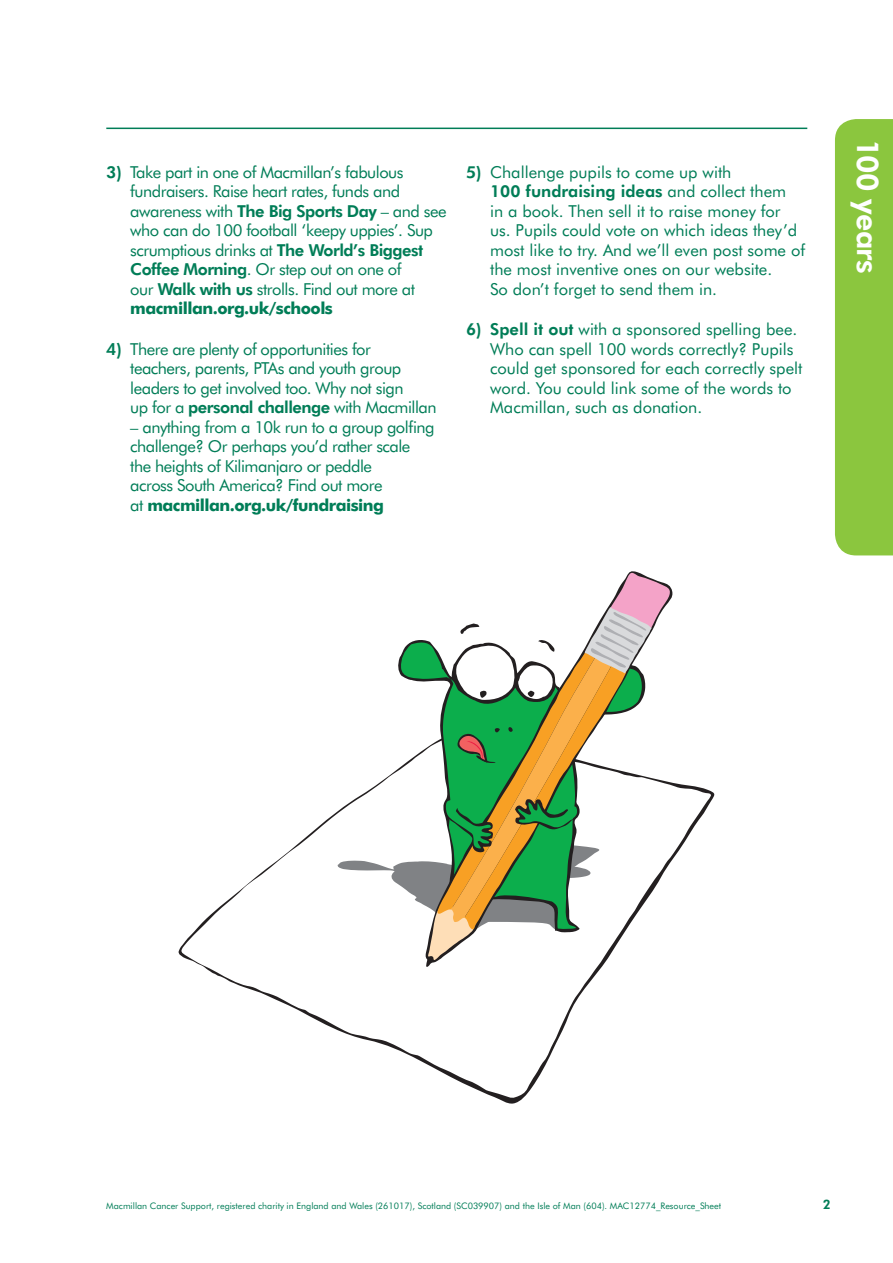
<style>
.page{position:relative;width:893px;height:1263px;background:#fff}
.page>*{position:absolute;margin:0;border:0;box-sizing:border-box;transform-origin:0 0}
.t1{font:800 30px "Futura BT";letter-spacing:-.015em;color:#fff}
.t2{font:16.5px/19.5px "Futura BT";letter-spacing:-.03em;color:#007d57}
.t3{font:16.5px/19.5px "Futura BT";color:#007d57}
.t4{font:800 13.05px "Futura BT";color:#007d57}
.t5{font:9px "Futura BT";color:#007d57}
.s1{font-weight:800}
.s2{font-weight:700}
</style>
<div class="page">
<div style="left:835px;top:119px;width:58px;height:436px;background:#8bc63e"></div>
<hr style="left:106px;top:128px;width:701px;height:1px;background:#007d57">
<svg style="left:180px;top:783px;width:531px;height:315px"></svg>
<svg style="left:425px;top:591px;width:249px;height:377px"></svg>
<svg style="left:337px;top:571px;width:335px;height:389px"></svg>
<svg style="left:446px;top:994px;width:5px;height:10px"></svg>
<svg style="left:424px;top:985px;width:6px;height:7px"></svg>
<svg style="left:490px;top:1003px;width:15px;height:24px"></svg>
<p class="t2" style="left:130px;top:162px;width:318px;text-indent:-24px"><span class="s1">3)</span> Take part in one of Macmillan’s fabulous fundraisers. Raise heart rates, funds and awareness with <span class="s1">The Big Sports Day</span> – and see who can do 100 football ‘keepy uppies’. Sup scrumptious drinks at <span class="s1">The World’s Biggest Coffee Morning</span>. Or step out on one of<br>our <span class="s1">Walk with us</span> strolls. Find out more at <span class="s2">macmillan.org.uk/schools</span></p>
<p class="t2" style="left:130px;top:339px;width:308px;text-indent:-24px"><span class="s1">4)</span> There are plenty of opportunities for<br>teachers, parents, PTAs and youth group leaders to get involved too. Why not sign<br>up for a <span class="s1">personal challenge</span> with Macmillan</p>
<p class="t2" style="left:130px;top:417px;width:306px">– anything from a 10k run to a group golfing challenge? Or perhaps you’d rather scale the heights of Kilimanjaro or peddle<br>across South America? Find out more<br>at <span class="s2">macmillan.org.uk/fundraising</span></p>
<p class="t3" style="left:490px;top:162px;width:316px;text-indent:-24px"><span class="s1">5)</span> Challenge pupils to come up with<br><span class="s1">100 fundraising ideas</span> and collect them<br>in a book. Then sell it to raise money for us. Pupils could vote on which ideas they’d most like to try. And we’ll even post some of the most inventive ones on our website.<br>So don’t forget to send them in.</p>
<p class="t3" style="left:490px;top:320px;width:314px;text-indent:-24px"><span class="s1">6) Spell it out</span> with a sponsored spelling bee.<br>Who can spell 100 words correctly? Pupils could get sponsored for each correctly spelt word. You could link some of the words to Macmillan, such as donation.</p>
<h1 class="t1" style="left:886px;top:139px;width:137px;rotate:90deg">100 years</h1>
<p class="t5" style="left:106px;top:1200px;width:616px">Macmillan Cancer Support, registered charity in England and Wales (261017), Scotland (SC039907) and the Isle of Man (604). MAC12774_Resource_Sheet</p>
<p class="t4" style="left:823px;top:1196px;width:9px">2</p>
</div>
